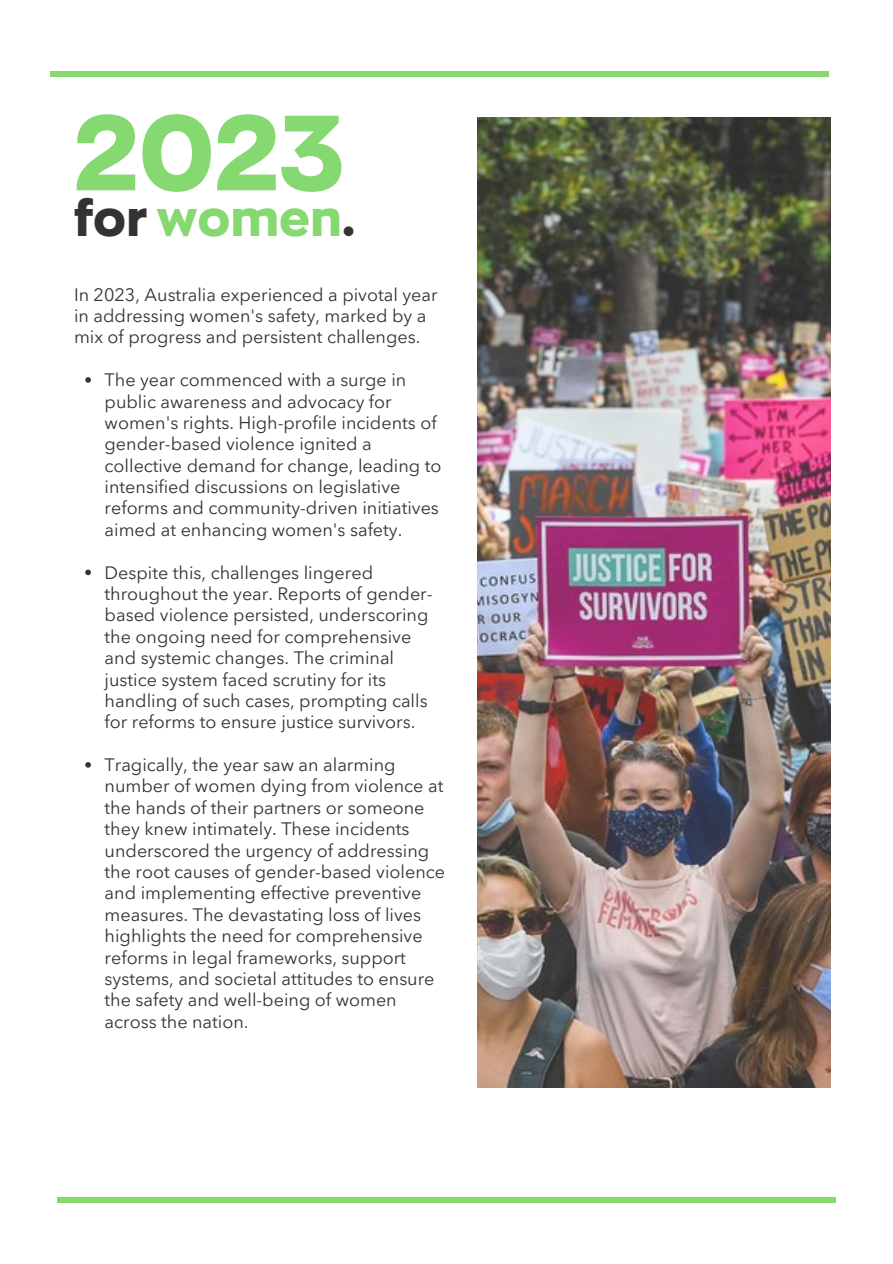
<style>
.page{position:relative;width:893px;height:1264px;background:#fff}
.page>*{position:absolute;margin:0;border:0;box-sizing:border-box;transform-origin:0 0}
.t1{font:800 105.6px "Zona Pro";color:#86d871}
.t2{font:800 49.65px "Zona Pro";color:#86d871}
.t3{font:18px/21.3px "Avenir Next LT Pro";color:#333}
.s1{color:#333}
</style>
<div class="page">
<div style="left:50px;top:72px;width:778px;height:5px;background:#86d871"></div>
<div style="left:57px;top:1197px;width:778px;height:5px;background:#86d871"></div>
<img style="left:477px;top:117px;width:353px;height:970px">
<svg style="left:85px;top:377px;width:6px;height:6px"></svg>
<svg style="left:85px;top:569px;width:6px;height:6px"></svg>
<svg style="left:85px;top:762px;width:6px;height:5px"></svg>
<p class="t1" style="left:74px;top:95px;width:271px">2023</p>
<p class="t2" style="left:74px;top:191px;width:283px"><span class="s1">for</span> women<span class="s1">.</span></p>
<p class="t3" style="left:74px;top:283px;width:365px">In 2023, Australia experienced a pivotal year in addressing women's safety, marked by a mix of progress and persistent challenges.</p>
<p class="t3" style="left:105px;top:369px;width:338px">The year commenced with a surge in public awareness and advocacy for women's rights. High-profile incidents of gender-based violence ignited a collective demand for change, leading to intensified discussions on legislative reforms and community-driven initiatives aimed at enhancing women's safety.</p>
<p class="t3" style="left:105px;top:561px;width:329px">Despite this, challenges lingered throughout the year. Reports of gender&shy;based violence persisted, underscoring the ongoing need for comprehensive and systemic changes. The criminal justice system faced scrutiny for its handling of such cases, prompting calls for reforms to ensure justice survivors.</p>
<p class="t3" style="left:105px;top:754px;width:342px">Tragically, the year saw an alarming number of women dying from violence at the hands of their partners or someone they knew intimately. These incidents underscored the urgency of addressing the root causes of gender-based violence and implementing effective preventive measures. The devastating loss of lives highlights the need for comprehensive reforms in legal frameworks, support systems, and societal attitudes to ensure the safety and well-being of women across the nation.</p>
</div>
